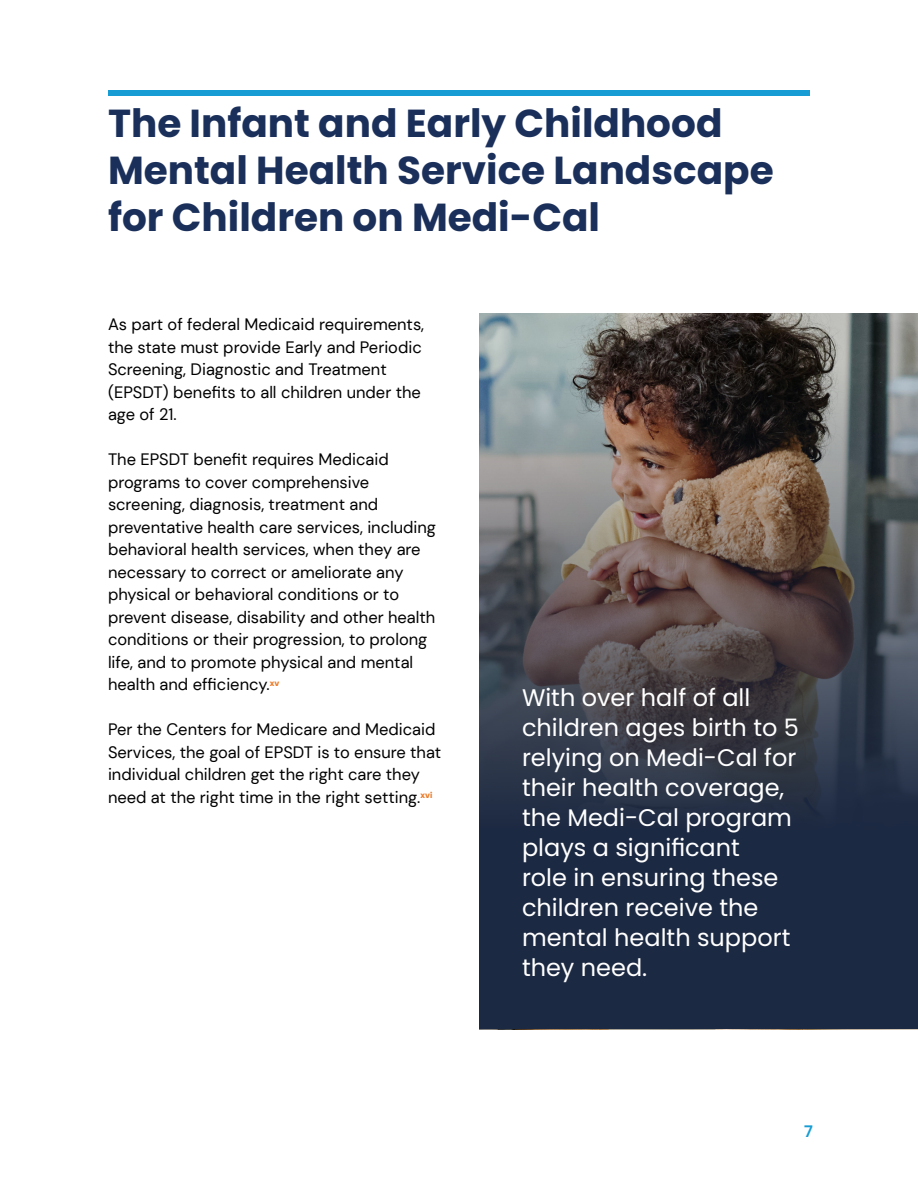
<style>
.page{position:relative;width:918px;height:1188px;background:#fff}
.page>*{position:absolute;margin:0;border:0;box-sizing:border-box;transform-origin:0 0}
.t1{font:700 39px/46.8px "Poppins";color:#1a2f5a}
.t2{font:24px/30px "Poppins";color:#fff}
.t3{font:16.5px/22.5px "DM Sans";color:#000}
.t4{font:700 16.5px "DM Sans";color:#179dd3}
</style>
<div class="page">
<div style="left:108px;top:90px;width:702px;height:6px;background:#179dd3"></div>
<img style="left:480px;top:314px;width:438px;height:715px">
<p class="t1" style="left:108px;top:100px;width:667px">The Infant and Early Childhood<br>Mental Health Service Landscape for Children on Medi-Cal</p>
<p class="t3" style="left:108px;top:313px;width:318px">As part of federal Medicaid requirements, the state must provide Early and Periodic Screening, Diagnostic and Treatment (EPSDT) benefits to all children under the age of 21.</p>
<p class="t3" style="left:108px;top:448px;width:330px">The EPSDT benefit requires Medicaid programs to cover comprehensive screening, diagnosis, treatment and preventative health care services, including behavioral health services, when they are necessary to correct or ameliorate any physical or behavioral conditions or to prevent disease, disability and other health conditions or their progression, to prolong life, and to promote physical and mental health and efficiency.<sup>xv</sup></p>
<p class="t3" style="left:108px;top:718px;width:335px">Per the Centers for Medicare and Medicaid Services, the goal of EPSDT is to ensure that individual children get the right care they need at the right time in the right setting.<sup>xvi</sup></p>
<p class="t2" style="left:522px;top:682px;width:278px">With over half of all children ages birth to 5 relying on Medi-Cal for their health coverage, the Medi-Cal program plays a significant<br>role in ensuring these children receive the mental health support they need.</p>
<p class="t4" style="left:804px;top:1121px;width:10px">7</p>
</div>
